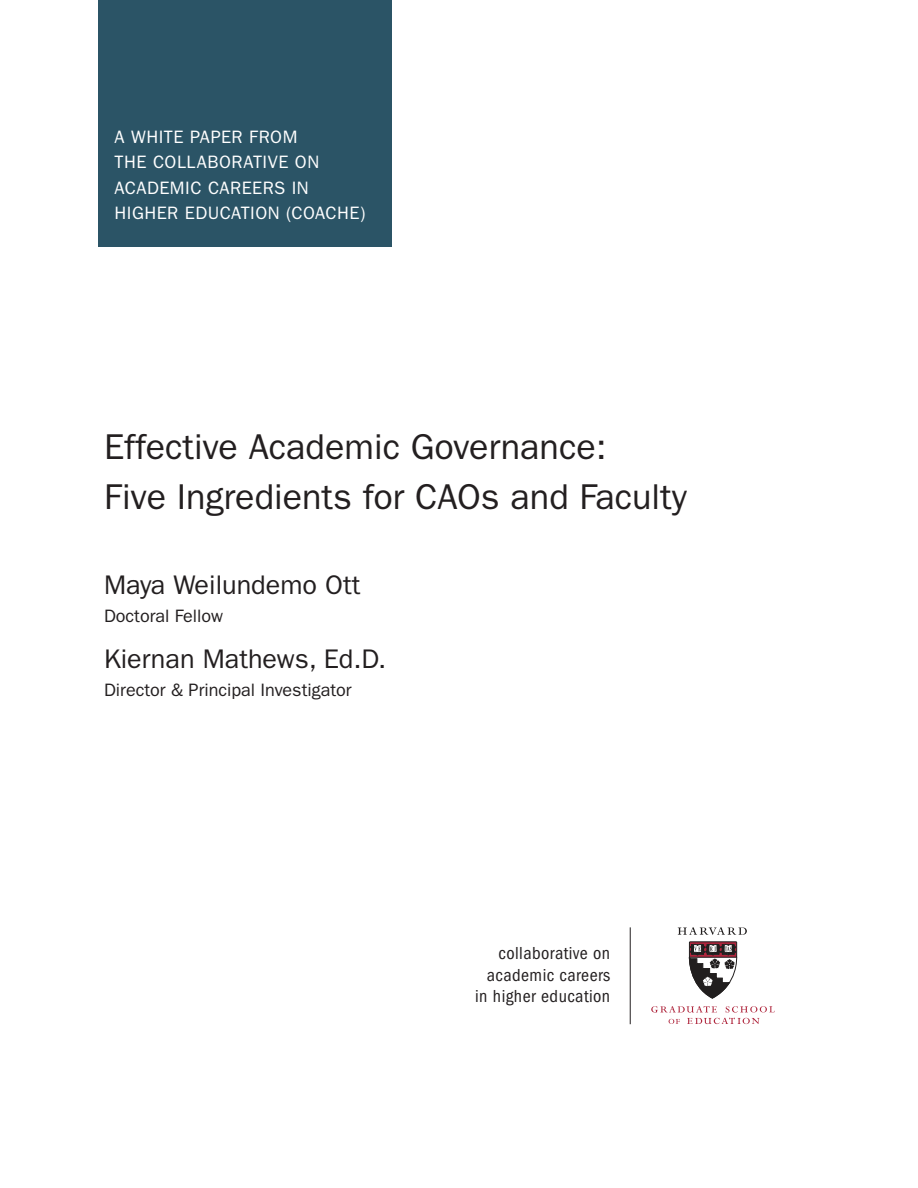
<style>
.page{position:relative;width:918px;height:1188px;background:#fff}
.page>*{position:absolute;margin:0;border:0;box-sizing:border-box;transform-origin:0 0}
.TitlePage___Title_1{font:36px "ITC Franklin Gothic Std";color:#231f20}
.TitlePage___Title_2{font:27px "ITC Franklin Gothic Std";color:#231f20}
.t1{font:18px/25.5px "ITC Franklin Gothic Std";letter-spacing:.025em;color:#fff}
.t2{font:condensed 18px/21.6px "ITC Franklin Gothic Std";letter-spacing:.025em;color:#231f20;text-align:right}
.TitlePage___Title_2-2{font:18px "ITC Franklin Gothic Std";color:#231f20}
</style>
<div class="page">
<svg style="left:651px;top:1006px;width:124px;height:18px"></svg>
<svg style="left:678px;top:927px;width:69px;height:72px"></svg>
<hr style="left:630px;top:927px;width:1px;height:97px;background:#231f20">
<div style="left:98px;top:0;width:294px;height:246px;background:#2b5466"></div>
<p class="t1" style="left:115px;top:124px;width:252px">A WHITE PAPER FROM<br>THE COLLABORATIVE ON<br>ACADEMIC CAREERS IN<br>HIGHER EDUCATION (COACHE)</p>
<p class="TitlePage___Title_1" style="left:104px;top:426px;width:504px">Effective Academic Governance:</p>
<p class="TitlePage___Title_1" style="left:104px;top:476px;width:584px">Five Ingredients for CAOs and Faculty</p>
<p class="TitlePage___Title_2" style="left:104px;top:569px;width:258px">Maya Weilundemo Ott</p>
<p class="TitlePage___Title_2-2" style="left:104px;top:606px;width:121px">Doctoral Fellow</p>
<p class="TitlePage___Title_2" style="left:104px;top:643px;width:284px">Kiernan Mathews, Ed.D.</p>
<p class="TitlePage___Title_2-2" style="left:104px;top:680px;width:249px">Director &amp; Principal Investigator</p>
<p class="t2" style="left:475px;top:942px;width:137px">collaborative on academic careers in higher education</p>
</div>
